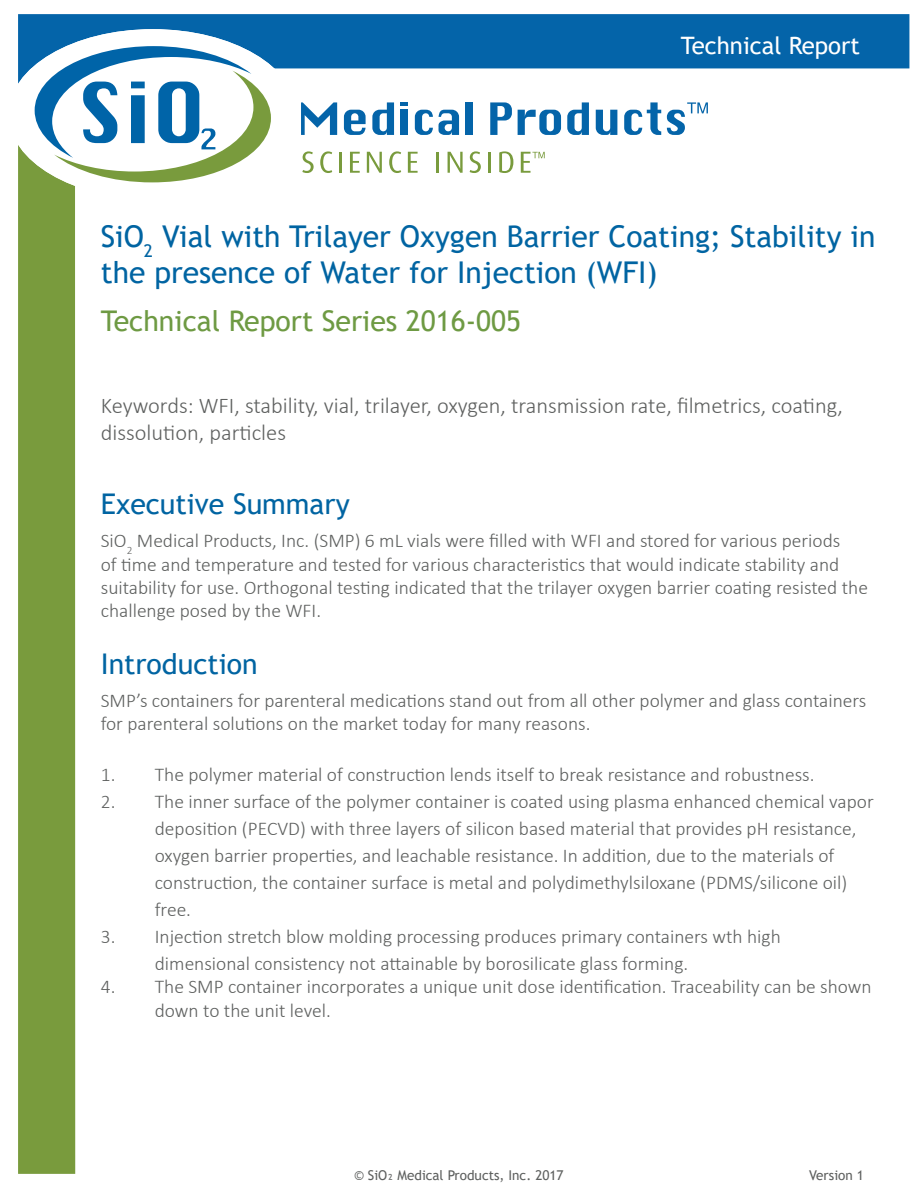
<style>
.page{position:relative;width:918px;height:1188px;background:#fff}
.page>*{position:absolute;margin:0;border:0;box-sizing:border-box;transform-origin:0 0}
.t1{font:30px/36px "Trebuchet MS";color:#0064a2}
.t2{font:28.5px "Trebuchet MS";color:#6e9a43}
.t3{font:28.5px "Trebuchet MS";color:#0064a2}
.t4{font:24px "Trebuchet MS";color:#fff}
.t5{font:300 22.5px/27px "Calibri";color:#5e605f}
.t6{font:300 19.5px/23.4px "Calibri";color:#5e605f}
.t7{font:13.5px "Trebuchet MS";color:#5e605f}
</style>
<div class="page">
<svg style="left:18px;top:14px;width:891px;height:70px;fill:#0464a9"></svg>
<div style="left:18px;top:145px;width:57px;height:1029px;background:#799b3d"></div>
<svg style="left:301px;top:102px;width:36px;height:33px"></svg>
<svg style="left:344px;top:110px;width:22px;height:25px"></svg>
<svg style="left:372px;top:102px;width:22px;height:33px"></svg>
<svg style="left:401px;top:102px;width:7px;height:4px"></svg>
<div style="left:401px;top:110px;width:7px;height:25px;background:#0464a9"></div>
<svg style="left:415px;top:110px;width:44px;height:25px"></svg>
<div style="left:466px;top:102px;width:7px;height:33px;background:#0464a9"></div>
<svg style="left:490px;top:102px;width:22px;height:33px"></svg>
<svg style="left:518px;top:110px;width:43px;height:25px"></svg>
<svg style="left:567px;top:102px;width:22px;height:33px"></svg>
<svg style="left:596px;top:110px;width:21px;height:25px"></svg>
<svg style="left:624px;top:102px;width:37px;height:33px"></svg>
<svg style="left:667px;top:102px;width:41px;height:33px"></svg>
<svg style="left:302px;top:151px;width:12px;height:22px"></svg>
<svg style="left:320px;top:151px;width:12px;height:22px"></svg>
<hr style="left:339px;top:152px;width:3px;height:21px;background:#799b3d">
<svg style="left:350px;top:152px;width:10px;height:21px"></svg>
<svg style="left:367px;top:152px;width:15px;height:21px"></svg>
<svg style="left:389px;top:151px;width:12px;height:22px"></svg>
<svg style="left:408px;top:152px;width:10px;height:21px"></svg>
<hr style="left:437px;top:152px;width:2px;height:21px;background:#799b3d">
<svg style="left:448px;top:152px;width:15px;height:21px"></svg>
<svg style="left:470px;top:151px;width:11px;height:22px"></svg>
<hr style="left:488px;top:152px;width:3px;height:21px;background:#799b3d">
<svg style="left:499px;top:151px;width:14px;height:22px"></svg>
<svg style="left:521px;top:152px;width:24px;height:21px"></svg>
<div style="left:9px;top:29px;width:288px;height:170px;background:#fff;border-radius:50%"></div>
<svg style="left:35px;top:46px;width:236px;height:136px"></svg>
<p class="t4" style="left:681px;top:30px;width:180px">Technical Report</p>
<h1 class="t1" style="left:101px;top:219px;width:776px">SiO<sub>2</sub> Vial with Trilayer Oxygen Barrier Coating; Stability in the presence of Water for Injection (WFI)</h1>
<h2 class="t2" style="left:101px;top:303px;width:422px">Technical Report Series 2016-005</h2>
<p class="t5" style="left:101px;top:392px;width:744px">Keywords: WFI, stability, vial, trilayer, oxygen, transmission rate, filmetrics, coating, dissolution, particles</p>
<h2 class="t3" style="left:101px;top:486px;width:250px">Executive Summary</h2>
<p class="t6" style="left:101px;top:529px;width:769px">SiO<sub>2</sub> Medical Products, Inc. (SMP) 6 mL vials were filled with WFI and stored for various periods<br>of time and temperature and tested for various characteristics that would indicate stability and suitability for use. Orthogonal testing indicated that the trilayer oxygen barrier coating resisted the challenge posed by the WFI.</p>
<h2 class="t3" style="left:101px;top:646px;width:158px">Introduction</h2>
<p class="t6" style="left:101px;top:689px;width:767px">SMP’s containers for parenteral medications stand out from all other polymer and glass containers for parenteral solutions on the market today for many reasons.</p>
<p class="t6" style="left:101px;top:762px;width:715px">1. The polymer material of construction lends itself to break resistance and robustness.</p>
<p class="t6" style="left:155px;top:788px;width:721px;line-height:27px;text-indent:-54px">2. The inner surface of the polymer container is coated using plasma enhanced chemical vapor deposition (PECVD) with three layers of silicon based material that provides pH resistance, oxygen barrier properties, and leachable resistance. In addition, due to the materials of construction, the container surface is metal and polydimethylsiloxane (PDMS/silicone oil) free.</p>
<p class="t6" style="left:155px;top:923px;width:628px;line-height:27px;text-indent:-54px">3. Injection stretch blow molding processing produces primary containers wth high dimensional consistency not attainable by borosilicate glass forming.</p>
<p class="t6" style="left:155px;top:975px;width:718px;text-indent:-54px">4. The SMP container incorporates a unique unit dose identification. Traceability can be shown down to the unit level.</p>
<p class="t7" style="left:354px;top:1166px;width:211px">© SiO₂ Medical Products, Inc. 2017</p>
<p class="t7" style="left:809px;top:1166px;width:56px">Version 1</p>
</div>
